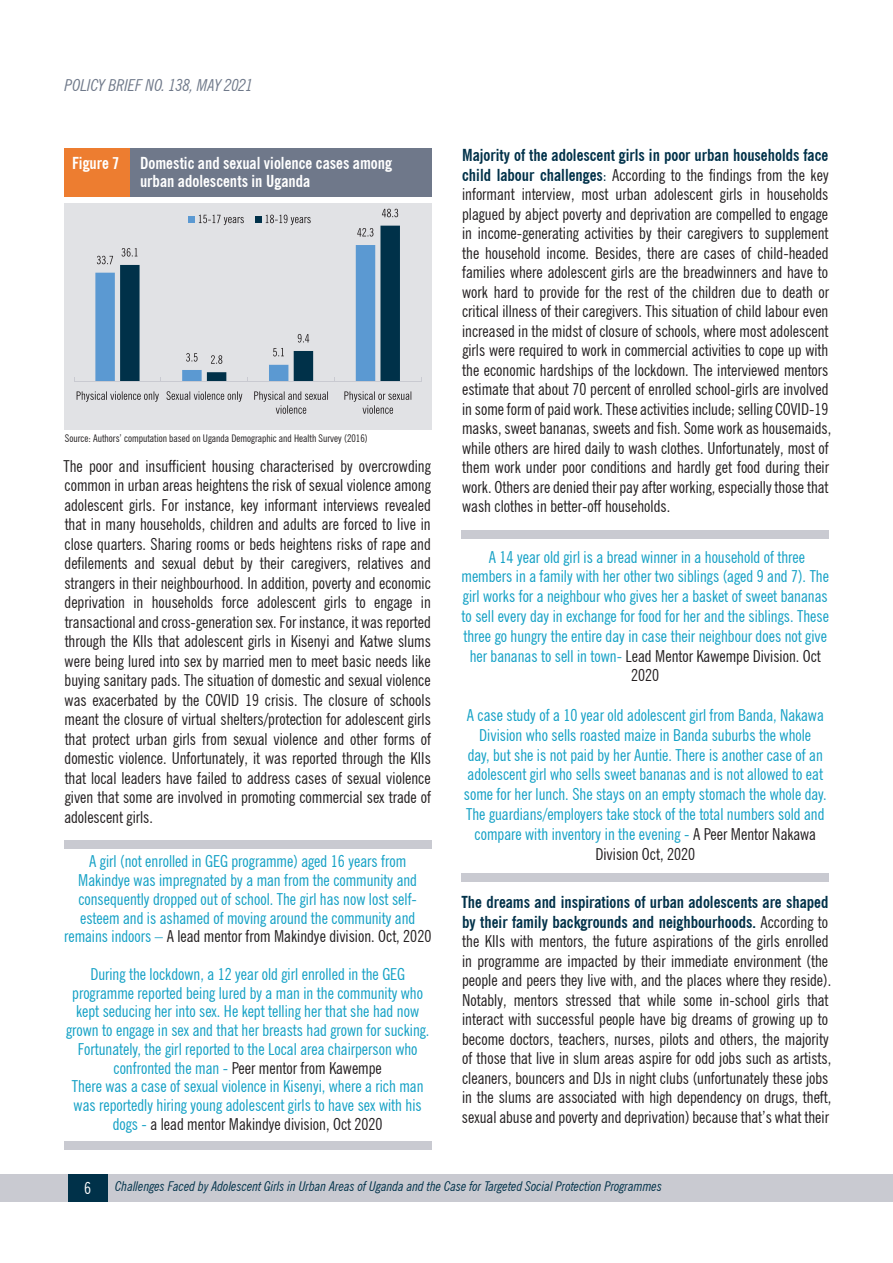
<style>
.page{position:relative;width:893px;height:1263px;background:#fff}
.page>*{position:absolute;margin:0;border:0;box-sizing:border-box;transform-origin:0 0}
.t1{font:condensed 16.5px/19.5px "News Gothic BT";color:#231f20}
.t2{font:condensed 16.5px/19.8px "News Gothic BT";color:#13a0c5;text-align:center}
.Table{font:700 condensed 16.5px/18.1px "News Gothic BT";color:#fff}
.t3{font:italic condensed 16.5px "News Gothic BT";color:#6f798a}
.t4{font:condensed 16.5px "News Gothic BT";color:#fff}
.t5{font:italic condensed 13.5px "News Gothic BT";color:#003149}
.t6{font:condensed 10.5px "News Gothic BT";color:#231f20}
.s1{color:#231f20}
.s2{font-weight:700;color:#003149}
.s3{color:#003149}
</style>
<div class="page">
<div style="left:0;top:1175px;width:893px;height:27px;background:#c9cad1"></div>
<div style="left:68px;top:1175px;width:39px;height:27px;background:#003149"></div>
<div style="left:64px;top:203px;width:368px;height:226px;background:#e1e2e5"></div>
<div style="left:64px;top:149px;width:368px;height:48px;background:#6f788a"></div>
<div style="left:64px;top:149px;width:66px;height:48px;background:#ed7d30"></div>
<hr style="left:74px;top:381px;width:347px;height:1px;background:#c9cad1">
<svg style="left:77px;top:391px;width:251px;height:23px"></svg>
<svg style="left:344px;top:391px;width:67px;height:23px"></svg>
<svg style="left:95px;top:209px;width:305px;height:172px"></svg>
<div style="left:64px;top:840px;width:368px;height:9px;background:#c9cad1"></div>
<div style="left:64px;top:1141px;width:368px;height:9px;background:#c9cad1"></div>
<div style="left:461px;top:530px;width:368px;height:9px;background:#c9cad1"></div>
<div style="left:461px;top:873px;width:368px;height:8px;background:#c9cad1"></div>
<p class="t3" style="left:65px;top:75px;width:190px">POLICY BRIEF NO. 138, MAY 2021</p>
<p class="Table" style="left:72px;top:153px;width:49px">Figure 7</p>
<p class="Table" style="left:140px;top:153px;width:253px">Domestic and sexual violence cases among urban adolescents in Uganda</p>
<p class="t6" style="left:65px;top:432px;width:304px">Source: Authors’ computation based on Uganda Demographic and Health Survey (2016)</p>
<p class="t1" style="left:64px;top:456px;width:369px;text-align:justify">The poor and insufficient housing characterised by overcrowding common in urban areas heightens the risk of sexual violence among adolescent girls. For instance, key informant interviews revealed that in many households, children and adults are forced to live in close quarters. Sharing rooms or beds heightens risks of rape and defilements and sexual debut by their caregivers, relatives and strangers in their neighbourhood. In addition, poverty and economic deprivation in households force adolescent girls to engage in transactional and cross-generation sex. For instance, it was reported through the KIIs that adolescent girls in Kisenyi and Katwe slums were being lured into sex by married men to meet basic needs like buying sanitary pads. The situation of domestic and sexual violence was exacerbated by the COVID 19 crisis. The closure of schools meant the closure of virtual shelters/protection for adolescent girls that protect urban girls from sexual violence and other forms of domestic violence. Unfortunately, it was reported through the KIIs that local leaders have failed to address cases of sexual violence given that some are involved in promoting commercial sex trade of adolescent girls.</p>
<p class="t2" style="left:64px;top:852px;width:369px;line-height:18.8px">A girl (not enrolled in GEG programme) aged 16 years from Makindye was impregnated by a man from the community and consequently dropped out of school. The girl has now lost self&shy;esteem and is ashamed of moving around the community and remains indoors – <span class="s1">A lead mentor from Makindye division. Oct, 2020</span></p>
<p class="t2" style="left:66px;top:964px;width:365px;line-height:18.8px">During the lockdown, a 12 year old girl enrolled in the GEG programme reported being lured by a man in the community who kept seducing her into sex. He kept telling her that she had now grown to engage in sex and that her breasts had grown for sucking.<br>Fortunately, the girl reported to the Local area chairperson who confronted the man - <span class="s1">Peer mentor from Kawempe</span></p>
<p class="t2" style="left:72px;top:1077px;width:353px;line-height:18.8px">There was a case of sexual violence in Kisenyi, where a rich man was reportedly hiring young adolescent girls to have sex with his dogs - <span class="s1">a lead mentor Makindye division, Oct 2020</span></p>
<p class="t1" style="left:462px;top:146px;width:371px"><span class="s2">Majority of the adolescent girls in poor urban households face child labour challenges</span><span class="s3">:</span> According to the findings from the key informant interview, most urban adolescent girls in households plagued by abject poverty and deprivation are compelled to engage in income-generating activities by their caregivers to supplement the household income. Besides, there are cases of child-headed families where adolescent girls are the breadwinners and have to work hard to provide for the rest of the children due to death or critical illness of their caregivers. This situation of child labour even increased in the midst of closure of schools, where most adolescent girls were required to work in commercial activities to cope up with the economic hardships of the lockdown. The interviewed mentors estimate that about 70 percent of enrolled school-girls are involved in some form of paid work. These activities include; selling COVID-19 masks, sweet bananas, sweets and fish. Some work as housemaids, while others are hired daily to wash clothes. Unfortunately, most of them work under poor conditions and hardly get food during their work. Others are denied their pay after working, especially those that wash clothes in better-off households.</p>
<p class="t2" style="left:461px;top:547px;width:369px">A 14 year old girl is a bread winner in a household of three members in a family with her other two siblings (aged 9 and 7). The girl works for a neighbour who gives her a basket of sweet bananas to sell every day in exchange for food for her and the siblings. These three go hungry the entire day in case their neighbour does not give her bananas to sell in town- <span class="s1">Lead Mentor Kawempe Division. Oct 2020</span></p>
<p class="t2" style="left:464px;top:705px;width:364px">A case study of a 10 year old adolescent girl from Banda, Nakawa Division who sells roasted maize in Banda suburbs the whole<br>day, but she is not paid by her Auntie. There is another case of an adolescent girl who sells sweet bananas and is not allowed to eat some for her lunch. She stays on an empty stomach the whole day.<br>The guardians/employers take stock of the total numbers sold and compare with inventory in the evening - <span class="s1">A Peer Mentor Nakawa Division Oct, 2020</span></p>
<p class="t1" style="left:461px;top:892px;width:371px"><span class="s2">The dreams and inspirations of urban adolescents are shaped by their family backgrounds and neighbourhoods.</span> According to the KIIs with mentors, the future aspirations of the girls enrolled in programme are impacted by their immediate environment (the people and peers they live with, and the places where they reside).<br>Notably, mentors stressed that while some in-school girls that interact with successful people have big dreams of growing up to become doctors, teachers, nurses, pilots and others, the majority of those that live in slum areas aspire for odd jobs such as artists, cleaners, bouncers and DJs in night clubs (unfortunately these jobs in the slums are associated with high dependency on drugs, theft, sexual abuse and poverty and deprivation) because that’s what their</p>
<p class="t4" style="left:84px;top:1178px;width:9px">6</p>
<p class="t5" style="left:115px;top:1177px;width:548px">Challenges Faced by Adolescent Girls in Urban Areas of Uganda and the Case for Targeted Social Protection Programmes</p>
</div>
